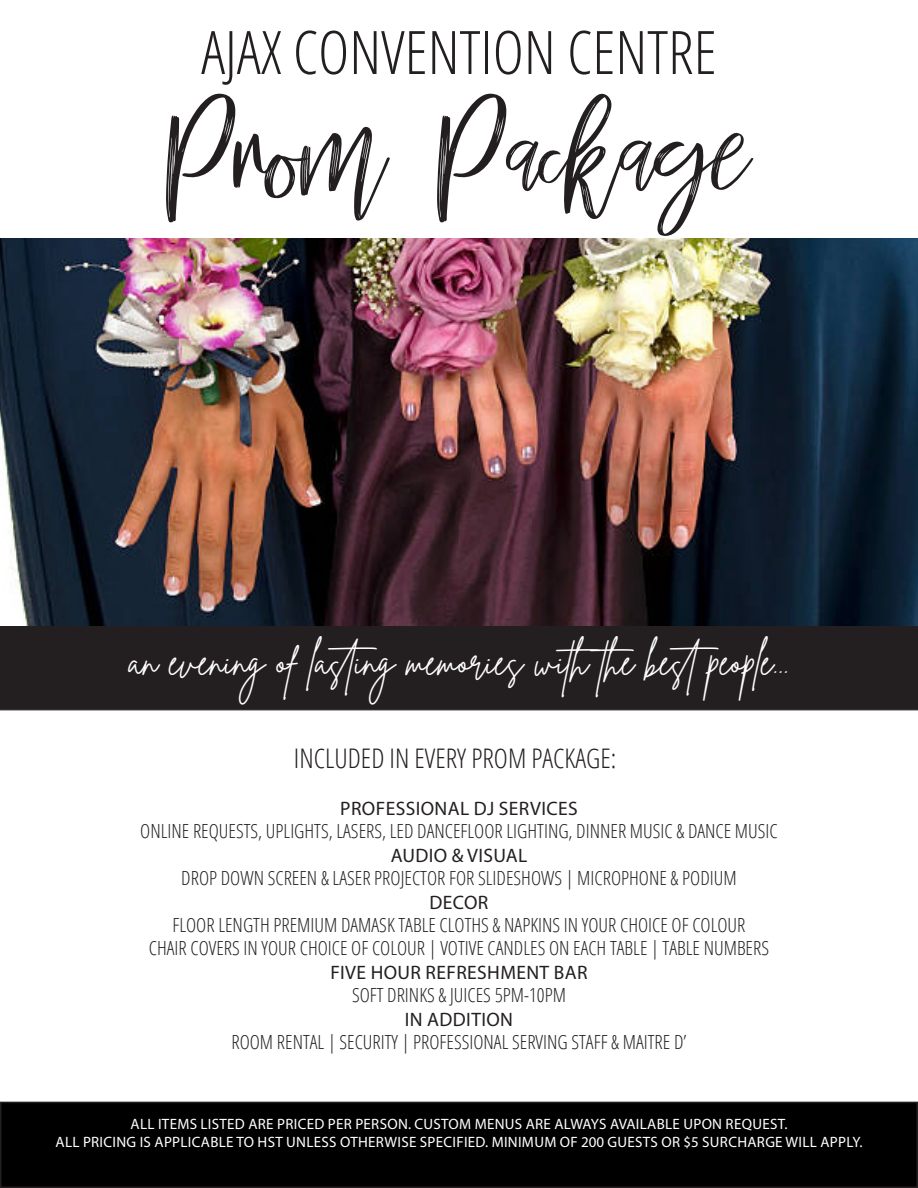
<style>
.page{position:relative;width:918px;height:1188px;background:#fff}
.page>*{position:absolute;margin:0;border:0;box-sizing:border-box;transform-origin:0 0}
.t1{font:102px "mellonydrybrush";color:#231f20}
.t2{font:300 condensed 60px "Open Sans";color:#231f20}
.t3{font:39px "Brittany Signature";color:#fff}
.t4{font:300 condensed 27px "Open Sans";color:#231f20}
.t5{font:300 condensed 19.5px "Open Sans";color:#231f20}
.t6{font:19.5px "Myriad Pro";letter-spacing:.02em;color:#231f20}
.t7{font:15px "Myriad Pro";letter-spacing:.02em;color:#fff}
</style>
<div class="page">
<div style="left:0;top:625px;width:917px;height:84px;background:#231f20"></div>
<div style="left:1px;top:1102px;width:916px;height:85px;background:#000"></div>
<div style="left:0;top:1102px;width:918px;height:86px;border:2px solid #231f20"></div>
<img style="left:0;top:238px;width:918px;height:387px">
<p class="t2" style="left:201px;top:12px;width:517px">AJAX CONVENTION CENTRE</p>
<p class="t1" style="left:166px;top:94px;width:586px">Prom Package</p>
<p class="t3" style="left:129px;top:637px;width:661px">an evening of lasting memories with the bestpeople...</p>
<p class="t4" style="left:294px;top:740px;width:324px">INCLUDED IN EVERY PROM PACKAGE:</p>
<p class="t6" style="left:340px;top:796px;width:239px">PROFESSIONAL DJ SERVICES</p>
<p class="t5" style="left:140px;top:818px;width:639px">ONLINE REQUESTS, UPLIGHTS, LASERS, LED DANCEFLOOR LIGHTING, DINNER MUSIC &amp; DANCE MUSIC</p>
<p class="t6" style="left:391px;top:843px;width:138px">AUDIO &amp; VISUAL</p>
<p class="t5" style="left:181px;top:865px;width:557px">DROP DOWN SCREEN &amp; LASER PROJECTOR FOR SLIDESHOWS | MICROPHONE &amp; PODIUM</p>
<p class="t6" style="left:430px;top:890px;width:60px">DECOR</p>
<p class="t5" style="left:172px;top:912px;width:575px">FLOOR LENGTH PREMIUM DAMASK TABLE CLOTHS &amp; NAPKINS IN YOUR CHOICE OF COLOUR</p>
<p class="t5" style="left:149px;top:935px;width:622px">CHAIR COVERS IN YOUR CHOICE OF COLOUR | VOTIVE CANDLES ON EACH TABLE | TABLE NUMBERS</p>
<p class="t6" style="left:330px;top:960px;width:259px">FIVE HOUR REFRESHMENT BAR</p>
<p class="t5" style="left:352px;top:982px;width:215px">SOFT DRINKS &amp; JUICES 5PM-10PM</p>
<p class="t6" style="left:405px;top:1007px;width:110px">IN ADDITION</p>
<p class="t5" style="left:231px;top:1029px;width:457px">ROOM RENTAL | SECURITY | PROFESSIONAL SERVING STAFF &amp; MAITRE D’</p>
<p class="t7" style="left:131px;top:1114px;width:658px">ALL ITEMS LISTED ARE PRICED PER PERSON. CUSTOM MENUS ARE ALWAYS AVAILABLE UPON REQUEST.</p>
<p class="t7" style="left:56px;top:1132px;width:808px">ALL PRICING IS APPLICABLE TO HST UNLESS OTHERWISE SPECIFIED. MINIMUM OF 200 GUESTS OR $5 SURCHARGE WILL APPLY.</p>
</div>
